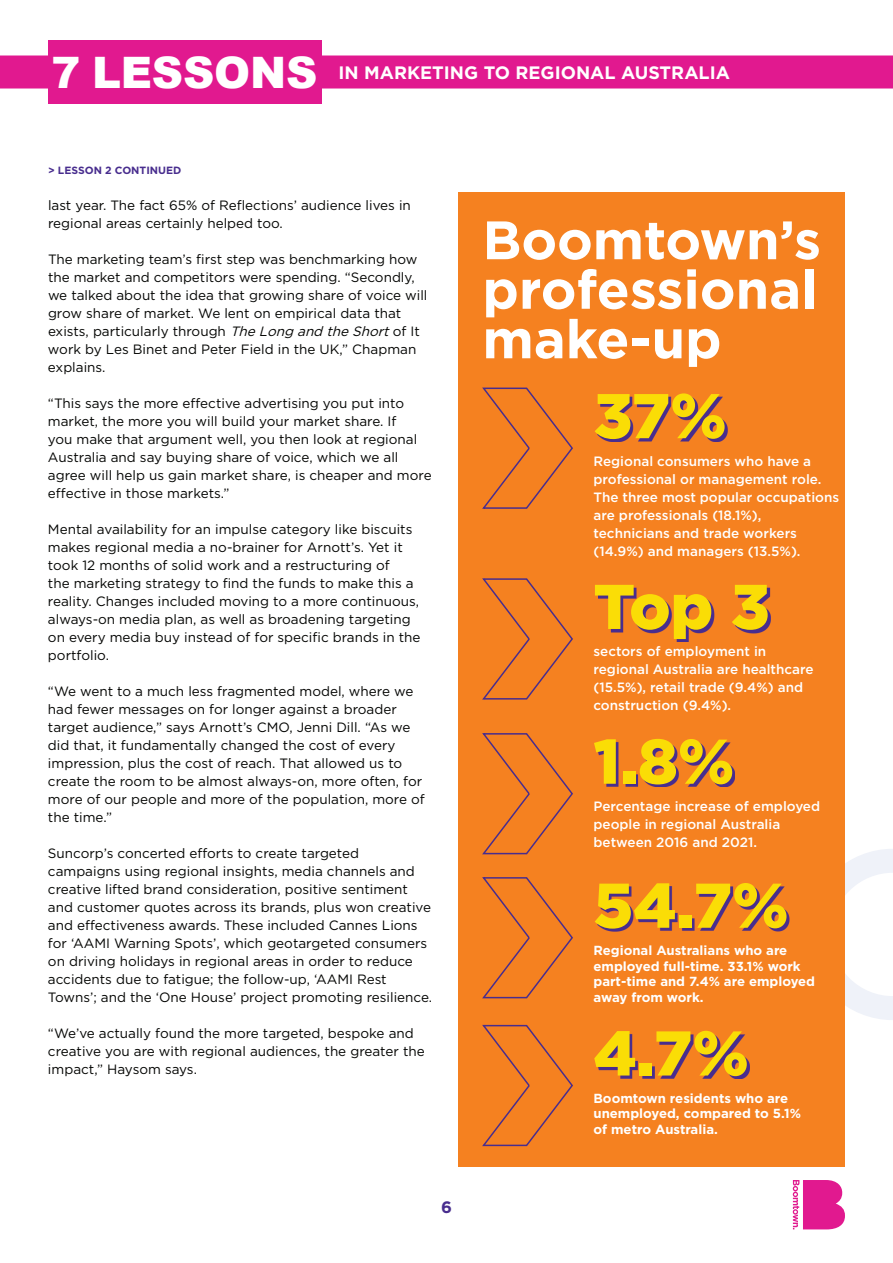
<style>
.page{position:relative;width:893px;height:1263px;background:#fff}
.page>*{position:absolute;margin:0;border:0;box-sizing:border-box;transform-origin:0 0}
.t1{font:900 63px "Gotham";letter-spacing:-.01em;color:#fadd06}
.t2{font:700 54px/49.5px "Gotham";color:#fff;text-align:justify}
.t3{font:900 43.35px "Arial";letter-spacing:-.005em;color:#fff}
.t4{font:700 18px "Gotham";color:#fff}
.t5{font:700 16.5px "Gotham";color:#482d8e}
.t6{font:13.5px/18px "Gotham";color:#040503}
.t7{font:500 13.5px/18px "Gotham";color:#fff}
.t8{font:700 13.2px/15.8px "Gotham";color:#fff}
.t9{font:700 10.5px "Gotham";color:#482d8e}
.s1{font-style:italic}
</style>
<div class="page">
<div style="left:0;top:56px;width:893px;height:33px;background:#e1198f"></div>
<div style="left:48px;top:40px;width:274px;height:64px;background:#e1198f"></div>
<svg style="left:793px;top:1180px;width:52px;height:49px"></svg>
<svg style="left:845px;top:849px;width:48px;height:171px"></svg>
<div style="left:458px;top:192px;width:387px;height:975px;background:#f58120"></div>
<svg style="left:482px;top:387px;width:91px;height:122px"></svg>
<svg style="left:597px;top:396px;width:130px;height:46px"></svg>
<svg style="left:482px;top:578px;width:91px;height:122px"></svg>
<svg style="left:598px;top:588px;width:172px;height:54px"></svg>
<svg style="left:482px;top:733px;width:91px;height:122px"></svg>
<svg style="left:597px;top:741px;width:138px;height:46px"></svg>
<svg style="left:482px;top:877px;width:91px;height:122px"></svg>
<svg style="left:597px;top:886px;width:192px;height:45px"></svg>
<svg style="left:482px;top:1024px;width:91px;height:123px"></svg>
<svg style="left:597px;top:1033px;width:153px;height:46px"></svg>
<h3 class="t3" style="left:51px;top:41px;width:267px">7 LESSONS</h3>
<h3 class="t4" style="left:338px;top:61px;width:393px">IN MARKETING TO REGIONAL AUSTRALIA</h3>
<p class="t9" style="left:48px;top:163px;width:135px">&gt; LESSON 2 CONTINUED</p>
<p class="t6" style="left:48px;top:196px;width:364px">last year. The fact 65% of Reflections’ audience lives in regional areas certainly helped too.</p>
<p class="t6" style="left:48px;top:250px;width:381px">The marketing team’s first step was benchmarking how the market and competitors were spending. “Secondly, we talked about the idea that growing share of voice will grow share of market. We lent on empirical data that exists, particularly through <span class="s1">TheLong and theShort</span>of It work by Les Binet and Peter Field in the UK,” Chapman explains.</p>
<p class="t6" style="left:48px;top:394px;width:385px">“This says the more effective advertising you put into market, the more you will build your market share. If<br>you make that argument well, you then look at regional Australia and say buying share of voice, which we all agree will help us gain market share, is cheaper and more effective in those markets.”</p>
<p class="t6" style="left:48px;top:520px;width:374px">Mental availability for an impulse category like biscuits makes regional media a no-brainer for Arnott’s. Yet it took 12 months of solid work and a restructuring of<br>the marketing strategy to find the funds to make this a reality. Changes included moving to a more continuous, always-on media plan, as well as broadening targeting on every media buy instead of for specific brands in the portfolio.</p>
<p class="t6" style="left:48px;top:682px;width:378px">“We went to a much less fragmented model, where we had fewer messages on for longer against a broader target audience,” says Arnott’s CMO, Jenni Dill. “As we did that, it fundamentally changed the cost of every impression, plus the cost of reach. That allowed us to create the room to be almost always-on, more often, for more of our people and more of the population, more of the time.”</p>
<p class="t6" style="left:48px;top:844px;width:386px">Suncorp’s concerted efforts to create targeted campaigns using regional insights, media channels and creative lifted brand consideration, positive sentiment and customer quotes across its brands, plus won creative and effectiveness awards. These included Cannes Lions for ‘AAMI Warning Spots’, which geotargeted consumers on driving holidays in regional areas in order to reduce accidents due to fatigue; the follow-up, ‘AAMI Rest Towns’; and the ‘One House’ project promoting resilience.</p>
<p class="t6" style="left:48px;top:1024px;width:378px">“We’ve actually found the more targeted, bespoke and creative you are with regional audiences, the greater the impact,” Haysom says.</p>
<p class="t5" style="left:441px;top:1196px;width:12px">6</p>
<h2 class="t2" style="left:482px;top:215px;width:340px">Boomtown’s professional make-up</h2>
<h1 class="t1" style="left:593px;top:372px;width:135px">37%</h1>
<p class="t7" style="left:593px;top:470px;width:247px">professional or management role.<br>The three most popular occupations are professionals (18.1%), technicians and trade workers (14.9%) and managers (13.5%).</p>
<h1 class="t1" style="left:593px;top:563px;width:178px">Top 3</h1>
<p class="t7" style="left:593px;top:642px;width:222px">sectors of employment in regional Australia are healthcare (15.5%), retail trade (9.4%) and construction (9.4%).</p>
<p class="t7" style="left:593px;top:452px;width:219px">Regional consumers who have a</p>
<h1 class="t1" style="left:593px;top:718px;width:142px">1.8%</h1>
<p class="t7" style="left:593px;top:815px;width:188px">people in regional Australia between 2016 and 2021.</p>
<p class="t7" style="left:593px;top:797px;width:228px">Percentage increase of employed</p>
<h1 class="t1" style="left:593px;top:862px;width:197px">54.7%</h1>
<p class="t8" style="left:593px;top:958px;width:223px">employed full-time. 33.1% work part-time and 7.4% are employed away from work.</p>
<p class="t8" style="left:593px;top:942px;width:195px">Regional Australians who are</p>
<h1 class="t1" style="left:593px;top:1010px;width:157px">4.7%</h1>
<p class="t8" style="left:593px;top:1106px;width:209px">unemployed, compared to 5.1% of metro Australia.</p>
<p class="t8" style="left:593px;top:1090px;width:196px">Boomtown residents who are</p>
</div>
